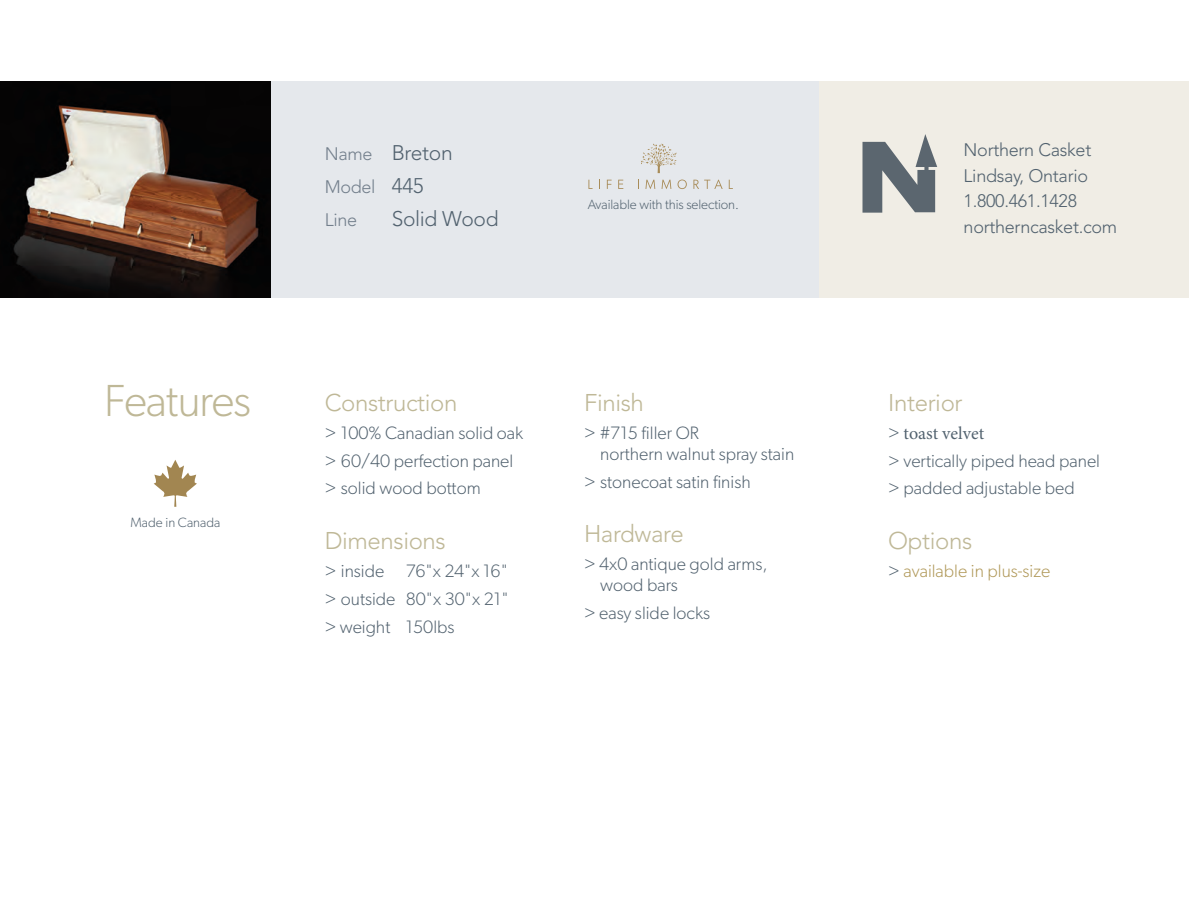
<style>
.page{position:relative;width:1189px;height:919px;background:#fff}
.page>*{position:absolute;margin:0;border:0;box-sizing:border-box;transform-origin:0 0}
.t1{font:300 45px "Gibson";letter-spacing:-.02em;color:#bfb897}
.t2{font:300 24px "Avenir";letter-spacing:-.015em;color:#bfb897}
.t3{font:300 21px "Avenir";letter-spacing:-.015em;color:#52626f}
.t4{font:300 18px/27.8px "Gibson";color:#52626f}
.t5{font:300 18px/25.5px "Avenir";letter-spacing:-.015em;color:#52626f}
.t6{font:300 18px "Gibson";color:#b09858}
.t7{font:300 18px/33px "Avenir";letter-spacing:-.015em;color:#737f8c}
.t8{font:18px "Minion Pro";color:#52626f}
.t9{font:300 13.5px "Gibson";letter-spacing:-.005em;color:#52626f}
.s1{font-size:18px;color:#737f8c}
.s2{font-size:21px;color:#52626f}
.s3{font-family:"Gibson";font-weight:300}
.s4{color:#52626f}
</style>
<div class="page">
<img style="left:0;top:82px;width:271px;height:216px">
<div style="left:271px;top:82px;width:548px;height:216px;background:#e5e8ec"></div>
<div style="left:819px;top:82px;width:369px;height:216px;background:#f0ede5"></div>
<svg style="left:862px;top:134px;width:75px;height:78px"></svg>
<svg style="left:154px;top:460px;width:43px;height:46px"></svg>
<svg style="left:588px;top:179px;width:4px;height:10px"></svg>
<svg style="left:607px;top:179px;width:4px;height:10px"></svg>
<svg style="left:618px;top:179px;width:5px;height:10px"></svg>
<svg style="left:645px;top:179px;width:10px;height:10px"></svg>
<svg style="left:661px;top:179px;width:10px;height:10px"></svg>
<svg style="left:677px;top:179px;width:10px;height:10px"></svg>
<svg style="left:693px;top:179px;width:29px;height:10px"></svg>
<svg style="left:728px;top:179px;width:5px;height:10px"></svg>
<svg style="left:641px;top:143px;width:36px;height:30px"></svg>
<p class="t3" style="left:325px;top:144px;width:130px"><span class="s1">Name</span> Breton</p>
<p class="t7" style="left:325px;top:171px;width:101px">Model <span class="s2">445<br></span>Line</p>
<p class="t3" style="left:392px;top:210px;width:108px">Solid Wood</p>
<p class="t9" style="left:587px;top:199px;width:153px">Available with this selection.</p>
<h1 class="t1" style="left:104px;top:385px;width:148px">Features</h1>
<h2 class="t2" style="left:325px;top:393px;width:134px">Construction</h2>
<p class="t4" style="left:325px;top:420px;width:200px">&gt; 100% Canadian solid oak &gt; 60/40 perfection panel &gt; solid wood bottom</p>
<h2 class="t2" style="left:325px;top:531px;width:123px">Dimensions</h2>
<p class="t4" style="left:325px;top:558px;width:185px;text-align:justify">&gt; inside 76"x 24"x 16" &gt; outside 80"x 30"x 21" &gt; weight 150lbs</p>
<p class="t9" style="left:131px;top:517px;width:91px">Made in Canada</p>
<h2 class="t2" style="left:584px;top:393px;width:61px">Finish</h2>
<p class="t4" style="left:600px;top:423px;width:195px;line-height:21px;text-indent:-16px">&gt; #715 filler OR<br>northern walnut spray stain</p>
<p class="t4" style="left:584px;top:469px;width:168px">&gt; stonecoat satin finish</p>
<h2 class="t2" style="left:584px;top:524px;width:101px">Hardware</h2>
<p class="t4" style="left:600px;top:555px;width:169px;line-height:21px;text-indent:-16px">&gt; 4x0 antique gold arms, wood bars</p>
<p class="t4" style="left:584px;top:600px;width:128px">&gt; easy slide locks</p>
<p class="t5" style="left:963px;top:138px;width:155px">Northern Casket<br>Lindsay, Ontario<br>1.800.461.1428 northerncasket.com</p>
<h2 class="t2" style="left:888px;top:393px;width:76px">Interior</h2>
<p class="t8" style="left:888px;top:421px;width:97px"><span class="s3">&gt;</span> toast velvet</p>
<p class="t4" style="left:888px;top:448px;width:213px">&gt; vertically piped head panel &gt; padded adjustable bed</p>
<h2 class="t2" style="left:888px;top:531px;width:85px">Options</h2>
<p class="t6" style="left:888px;top:564px;width:163px"><span class="s4">&gt;</span> available in plus-size</p>
</div>
